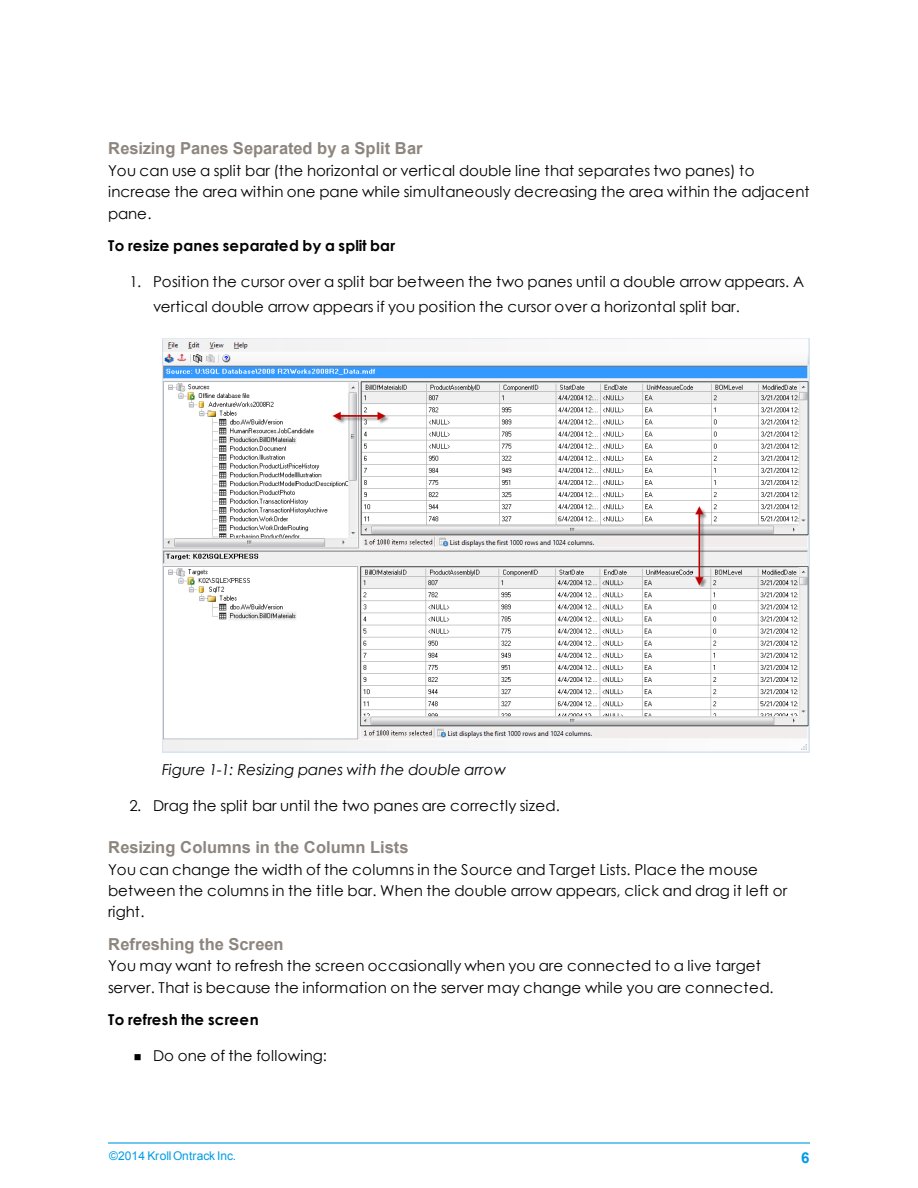
<style>
.page{position:relative;width:918px;height:1188px;background:#fff}
.page>*{position:absolute;margin:0;border:0;box-sizing:border-box;transform-origin:0 0}
.t1{font:700 16.5px "Arial";letter-spacing:.005em;color:#8d857e}
.t2{font:15px/21.3px "Century Gothic";letter-spacing:.005em;color:#000}
.t3{font:700 15px "Century Gothic";letter-spacing:.015em;color:#000}
.t4{font:italic 15px "Century Gothic";color:#000}
.t5{font:700 15px "Arial";color:#009ce6}
.t6{font:12px "Arial";letter-spacing:.005em;color:#009ce6}
</style>
<div class="page">
<img style="left:162px;top:339px;width:648px;height:414px">
<hr style="left:108px;top:1142px;width:702px;height:2px;background:#009ce6">
<p class="t1" style="left:108px;top:142px;width:316px">Resizing Panes Separated by a Split Bar</p>
<p class="t2" style="left:108px;top:161px;width:703px">You can use a split bar (the horizontal or vertical double line that separates two panes) to increase the area within one pane while simultaneously decreasing the area within the adjacent pane.</p>
<p class="t3" style="left:108px;top:240px;width:289px">To resize panes separated by a split bar</p>
<p class="t2" style="left:153px;top:270px;width:653px;line-height:24.8px;text-indent:-24px">1. Position the cursor over a split bar between the two panes until a double arrow appears. A vertical double arrow appears if you position the cursor over a horizontal split bar.</p>
<p class="t4" style="left:162px;top:763px;width:346px">Figure 1-1: Resizing panes with the double arrow</p>
<p class="t2" style="left:129px;top:796px;width:432px">2. Drag the split bar until the two panes are correctly sized.</p>
<p class="t1" style="left:108px;top:841px;width:302px">Resizing Columns in the Column Lists</p>
<p class="t2" style="left:108px;top:860px;width:681px">You can change the width of the columns in the Source and Target Lists. Place the mouse between the columns in the title bar. When the double arrow appears, click and drag it left or right.</p>
<p class="t1" style="left:108px;top:938px;width:177px">Refreshing the Screen</p>
<p class="t2" style="left:108px;top:957px;width:667px">You may want to refresh the screen occasionally when you are connected to a live target server. That is because the information on the server may change while you are connected.</p>
<p class="t3" style="left:108px;top:1014px;width:152px">To refresh the screen</p>
<p class="t2" style="left:134px;top:1046px;width:195px">■ Do one of the following:</p>
<p class="t6" style="left:109px;top:1151px;width:129px">©2014 KrollOntrack Inc.</p>
<p class="t5" style="left:801px;top:1152px;width:10px">6</p>
</div>
